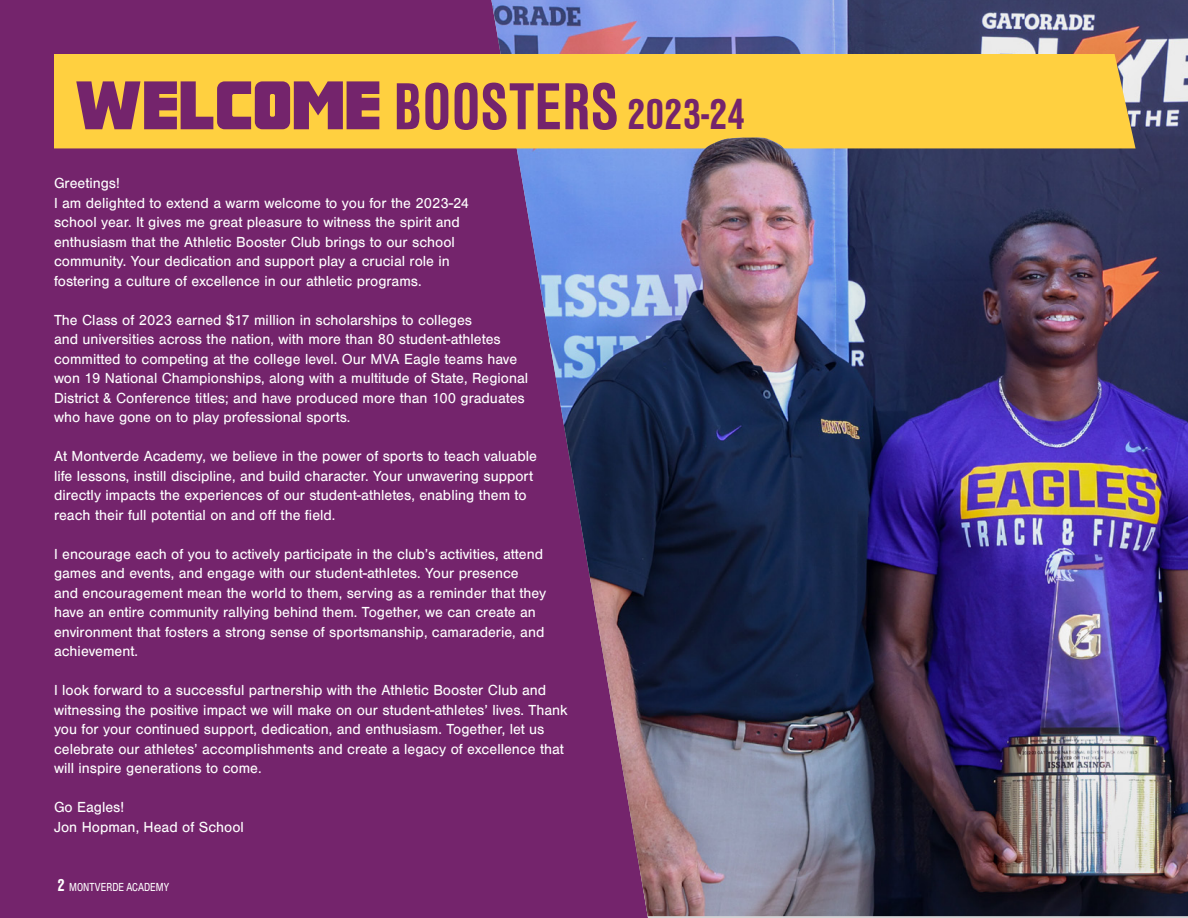
<style>
.page{position:relative;width:1188px;height:918px;background:#fff}
.page>*{position:absolute;margin:0;border:0;box-sizing:border-box;transform-origin:0 0}
.t1{font:700 69px "Nimbus Sans Becker T Con";letter-spacing:.005em;color:#74246c}
.t2{font:15px/19.5px "Nimbus Sans Becker T";color:#fff}
.t3{font:12px "Nimbus Sans Becker T Con";color:#fff}
.s1{font-family:"Franklin M54";font-weight:400;font-size:63px}
.s2{font-size:45px}
.s3{font-weight:700;font-size:18px}
</style>
<div class="page">
<div style="left:0;top:0;width:491px;height:918px;background:#74246c"></div>
<img style="left:491px;top:0;width:697px;height:916px">
<div style="left:54px;top:54px;width:1082px;height:94px;background:#ffd040"></div>
<img style="left:693px;top:137px;width:104px;height:27px">
<h1 class="t1" style="left:75px;top:69px;width:672px"><span class="s1">WELCOME</span> BOOSTERS <span class="s2">2023-24</span></h1>
<p class="t2" style="left:54px;top:174px;width:417px">Greetings!<br>I am delighted to extend a warm welcome to you for the 2023-24 school year. It gives me great pleasure to witness the spirit and enthusiasm that the Athletic Booster Club brings to our school community. Your dedication and support play a crucial role in fostering a culture of excellence in our athletic programs.</p>
<p class="t2" style="left:54px;top:310px;width:476px">The Class of 2023 earned $17 million in scholarships to colleges<br>and universities across the nation, with more than 80 student-athletes committed to competing at the college level. Our MVA Eagle teams have won 19 National Championships, along with a multitude of State, Regional District &amp; Conference titles; and have produced more than 100 graduates who have gone on to play professional sports.</p>
<p class="t2" style="left:54px;top:447px;width:485px">At Montverde Academy, we believe in the power of sports to teach valuable life lessons, instill discipline, and build character. Your unwavering support directly impacts the experiences of our student-athletes, enabling them to reach their full potential on and off the field.</p>
<p class="t2" style="left:54px;top:544px;width:494px">I encourage each of you to actively participate in the club’s activities, attend games and events, and engage with our student-athletes. Your presence and encouragement mean the world to them, serving as a reminder that they have an entire community rallying behind them. Together, we can create an environment that fosters a strong sense of sportsmanship, camaraderie, and achievement.</p>
<p class="t2" style="left:54px;top:681px;width:515px">I look forward to a successful partnership with the Athletic Booster Club and witnessing the positive impact we will make on our student-athletes’ lives. Thank you for your continued support, dedication, and enthusiasm. Together, let us celebrate our athletes’ accomplishments and create a legacy of excellence that will inspire generations to come.</p>
<p class="t2" style="left:54px;top:798px;width:191px">Go Eagles!<br>Jon Hopman, Head of School</p>
<p class="t3" style="left:57px;top:880px;width:113px"><span class="s3">2</span> MONTVERDE ACADEMY</p>
</div>
